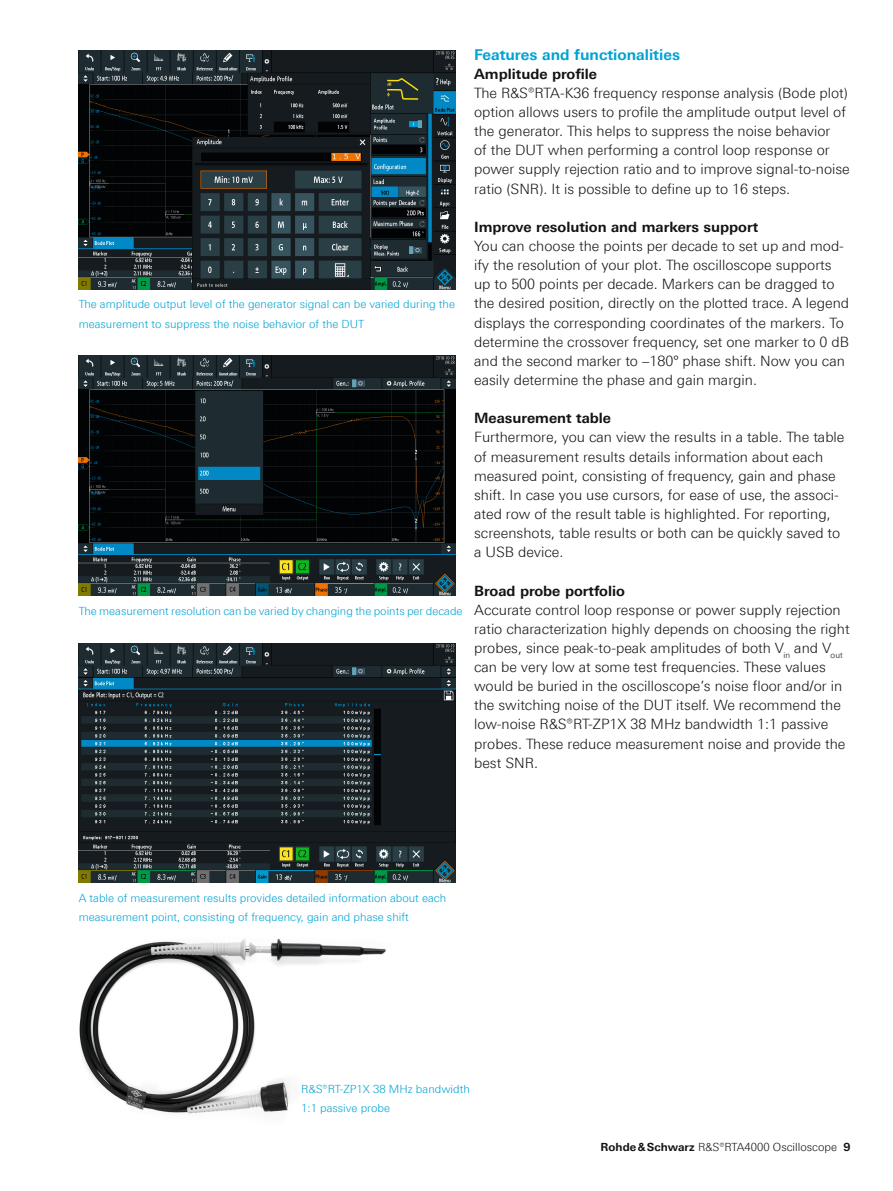
<style>
.page{position:relative;width:893px;height:1191px;background:#fff}
.page>*{position:absolute;margin:0;border:0;box-sizing:border-box;transform-origin:0 0}
.t1{font:700 15px "Linotype Univers 630";color:#00a3d3}
.t2{font:300 14.25px/19.2px "Linotype Univers 330";color:#131413}
.t3{font:700 14.25px "Linotype Univers 630";color:#131413}
.t4{font:300 11.25px/19.2px "Linotype Univers 330";color:#00a3d3}
.t5{font:300 11.25px "Linotype Univers 330";color:#131413}
.s1{font-family:"Linotype Univers 630";font-weight:700}
</style>
<div class="page">
<img style="left:79px;top:51px;width:376px;height:238px">
<img style="left:79px;top:356px;width:376px;height:239px">
<img style="left:78px;top:867px;width:342px;height:247px">
<img style="left:79px;top:643px;width:376px;height:239px">
<p class="t4" style="left:79px;top:295px;width:378px">The amplitude output level of the generator signal can be varied during the measurement to suppress the noise behavior of the DUT</p>
<p class="t4" style="left:79px;top:601px;width:385px">The measurement resolution can be varied by changing the points per decade</p>
<p class="t1" style="left:474px;top:45px;width:207px">Features and functionalities</p>
<p class="t3" style="left:474px;top:65px;width:125px">Amplitude profile</p>
<p class="t2" style="left:474px;top:83px;width:377px">The R&amp;S®RTA-K36 frequency response analysis (Bode plot) option allows users to profile the amplitude output level of the generator. This helps to suppress the noise behavior<br>of the DUT when performing a control loop response or power supply rejection ratio and to improve signal-to-noise ratio (SNR). It is possible to define up to 16 steps.</p>
<p class="t3" style="left:474px;top:218px;width:286px">Improve resolution and markers support</p>
<p class="t2" style="left:474px;top:236px;width:377px">You can choose the points per decade to set up and mod&shy;ify the resolution of your plot. The oscilloscope supports up to 500 points per decade. Markers can be dragged to the desired position, directly on the plotted trace. A legend displays the corresponding coordinates of the markers. To determine the crossover frequency, set one marker to 0 dB and the second marker to –180° phase shift. Now you can easily determine the phase and gain margin.</p>
<p class="t3" style="left:474px;top:410px;width:139px">Measurement table</p>
<p class="t2" style="left:474px;top:427px;width:372px">Furthermore, you can view the results in a table. The table of measurement results details information about each measured point, consisting of frequency, gain and phase shift. In case you use cursors, for ease of use, the associ&shy;ated row of the result table is highlighted. For reporting, screenshots, table results or both can be quickly saved to a USB device.</p>
<p class="t3" style="left:474px;top:582px;width:152px">Broad probe portfolio</p>
<p class="t2" style="left:474px;top:600px;width:377px">Accurate control loop response or power supply rejection ratio characterization highly depends on choosing the right probes, since peak-to-peak amplitudes of both V<sub>in</sub> and V<sub>out </sub>can be very low at some test frequencies. These values would be buried in the oscilloscope’s noise floor and/or in the switching noise of the DUT itself. We recommend the low-noise R&amp;S®RT-ZP1X 38 MHz bandwidth 1:1 passive probes. These reduce measurement noise and provide the best SNR.</p>
<p class="t4" style="left:79px;top:888px;width:369px">A table of measurement results provides detailed information about each measurement point, consisting of frequency, gain and phase shift</p>
<p class="t4" style="left:301px;top:1079px;width:170px">R&amp;S®RT-ZP1X 38 MHz bandwidth<br>1:1 passive probe</p>
<p class="t5" style="left:601px;top:1140px;width:251px"><span class="s1">Rohde&amp;Schwarz</span> R&amp;S®RTA4000 Oscilloscope <span class="s1">9</span></p>
</div>
